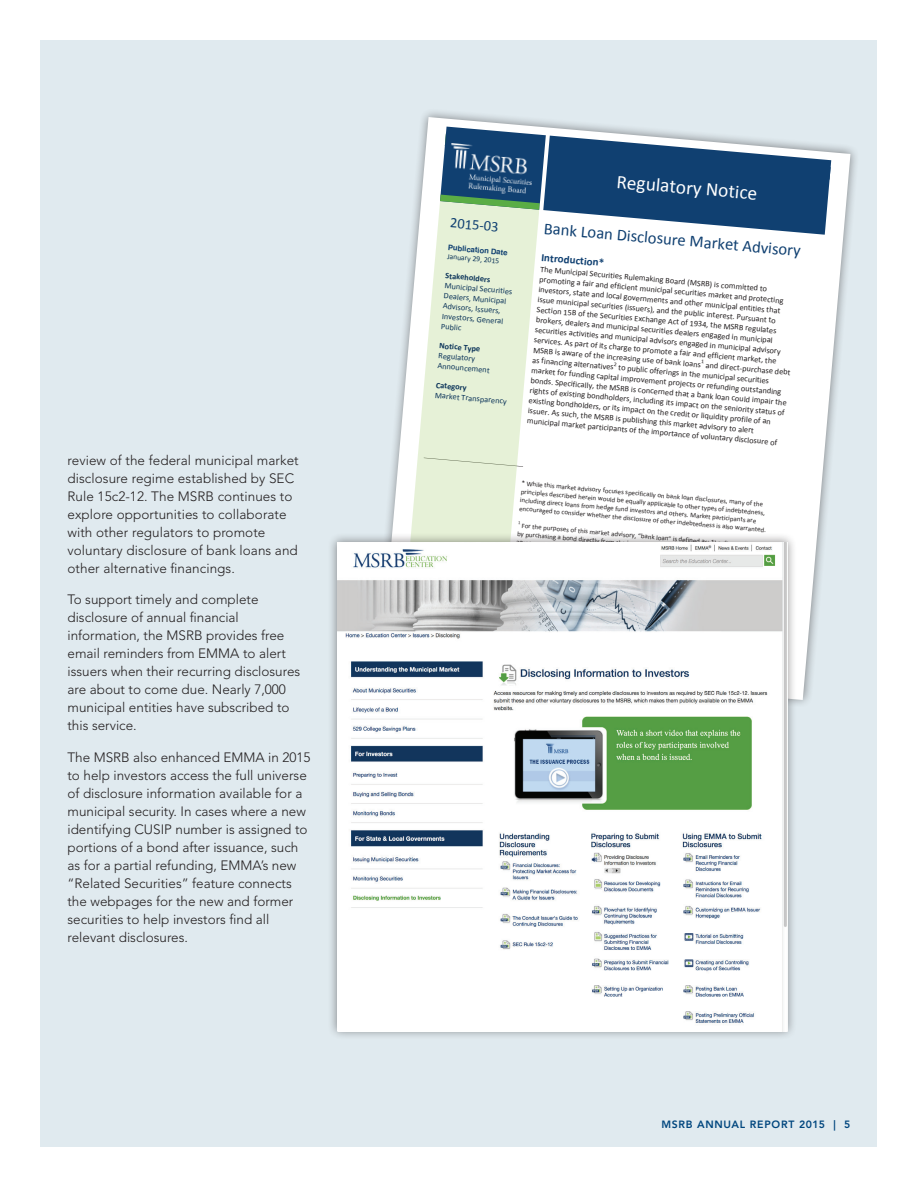
<style>
.page{position:relative;width:918px;height:1188px;background:#fff}
.page>*{position:absolute;margin:0;border:0;box-sizing:border-box;transform-origin:0 0}
.t1{font:19.35px "Calibri";color:#fff}
.t2{font:16.65px "Calibri";color:#104071}
.t3{font:14.55px "Calibri";color:#104071}
.t4{font:300 13.5px/18px "Avenir LT Std";color:#231f20}
.t5{font:700 11.1px "Calibri";color:#104071}
.t6{font:800 10.5px "Avenir LT Std";letter-spacing:.07em;color:#00467e}
.t7{font:8.25px/10.2px "Calibri";color:#231f20}
.t8{font:8.25px/10.2px "Calibri";color:#0d355a}
.t9{font:700 8.25px "Calibri";color:#0d355a}
.t10{font:700 7.65px "Helvetica";color:#104071}
.t11{font:7.65px "Calibri";color:#0d355a}
.t12{font:6.9px/8.4px "Calibri";color:#231f20}
</style>
<div class="page">
<div style="left:40px;top:40px;width:838px;height:1108px;background:#e0eaef"></div>
<svg style="left:387px;top:117px;width:463px;height:583px;fill:#fff"></svg>
<svg style="left:406px;top:200px;width:133px;height:332px;background:#eaf3e0"></svg>
<svg style="left:440px;top:127px;width:391px;height:108px;background:#5c7d9a"></svg>
<div style="left:328px;top:532px;width:469px;height:509px;background:#231f20;opacity:.5"></div>
<img style="left:338px;top:542px;width:450px;height:489px">
<svg style="left:614px;top:362px;width:3px;height:4px"></svg>
<p class="t4" style="left:68px;top:451px;width:233px">review of the federal municipal market disclosure regime established by SEC Rule 15c2-12. The MSRB continues to explore opportunities to collaborate with other regulators to promote voluntary disclosure of bank loans and other alternative financings.</p>
<p class="t4" style="left:68px;top:591px;width:234px">To support timely and complete disclosure of annual financial information, the MSRB provides free email reminders from EMMA to alert issuers when their recurring disclosures are about to come due. Nearly 7,000 municipal entities have subscribed to this service.</p>
<p class="t4" style="left:68px;top:748px;width:244px">The MSRB also enhanced EMMA in 2015 to help investors access the full universe of disclosure information available for a municipal security. In cases where a new identifying CUSIP number is assigned to portions of a bond after issuance, such as for a partial refunding, EMMA’s new “Related Securities” feature connects the webpages for the new and former securities to help investors find all relevant disclosures.</p>
<h1 class="t1" style="left:618px;top:169px;width:143px;rotate:5deg">Regulatory Notice</h1>
<h3 class="t3" style="left:451px;top:213px;width:50px;rotate:5deg">2015-03</h3>
<p class="t10" style="left:449px;top:241px;width:61px;rotate:5deg">Publication Date</p>
<p class="t11" style="left:448px;top:252px;width:54px;rotate:5deg">January 29, 2015</p>
<p class="t9" style="left:446px;top:270px;width:46px;rotate:5deg">Stakeholders</p>
<p class="t8" style="left:445px;top:281px;width:69px;rotate:5deg">Municipal Securities<br>Dealers, Municipal<br>Advisors, Issuers,<br>Investors, General<br>Public</p>
<p class="t9" style="left:440px;top:340px;width:43px;rotate:5deg">Notice Type</p>
<p class="t8" style="left:439px;top:350px;width:54px;rotate:5deg">Regulatory<br>Announcement</p>
<p class="t9" style="left:436px;top:380px;width:32px;rotate:5deg">Category</p>
<p class="t8" style="left:436px;top:390px;width:74px;rotate:5deg">Market Transparency</p>
<h2 class="t2" style="left:545px;top:218px;width:259px;rotate:5deg">Bank Loan Disclosure Market Advisory</h2>
<h3 class="t5" style="left:542px;top:250px;width:65px;rotate:5deg">Introduction*</h3>
<p class="t7" style="left:541px;top:264px;width:248px;rotate:5deg">The Municipal Securities Rulemaking Board (MSRB) is committed to promoting a fair and efficient municipal securities market and protecting investors, state and local governments and other municipal entities that issue municipal securities (issuers), and the public interest. Pursuant to Section 15B of the Securities Exchange Act of 1934, the MSRB regulates brokers, dealers and municipal securities dealers engaged in municipal securities activities and municipal advisors engaged in municipal advisory services. As part of its charge to promote a fair and efficient market, the MSRB is aware of the increasing use of bank loans</p>
<p class="t7" style="left:533px;top:355px;width:83px;rotate:5deg">as financing alternatives</p>
<p class="t7" style="left:532px;top:365px;width:252px;rotate:5deg">market for funding capital improvement projects or refunding outstanding</p>
<p class="t7" style="left:706px;top:360px;width:87px;rotate:5deg">and direct-purchase debt</p>
<p class="t7" style="left:619px;top:362px;width:153px;rotate:5deg">to public offerings in the municipal securities</p>
<p class="t7" style="left:531px;top:375px;width:259px;rotate:5deg">bonds. Specifically, the MSRB is concerned that a bank loan could impair the rights of existing bondholders, including its impact on the seniority status of existing bondholders, or its impact on the credit or liquidity profile of an issuer. As such, the MSRB is publishing this market advisory to alert municipal market participants of the importance of voluntary disclosure of</p>
<p class="t12" style="left:522px;top:479px;width:249px;rotate:5deg">* While this market advisory focuses specifically on bank loan disclosures, many of the principles described herein would be equally applicable to other types of indebtedness, including direct loans from hedge fund investors and others. Market participants are encouraged to consider whether the disclosure of other indebtedness is also warranted.</p>
<p class="t12" style="left:522px;top:521px;width:252px;rotate:5deg">For the purposes of this market advisory, “bank loan” is defined as: 1) a direct purchase –</p>
<p class="t6" style="left:661px;top:1119px;width:191px">MSRB ANNUAL REPORT 2015 | 5</p>
</div>
